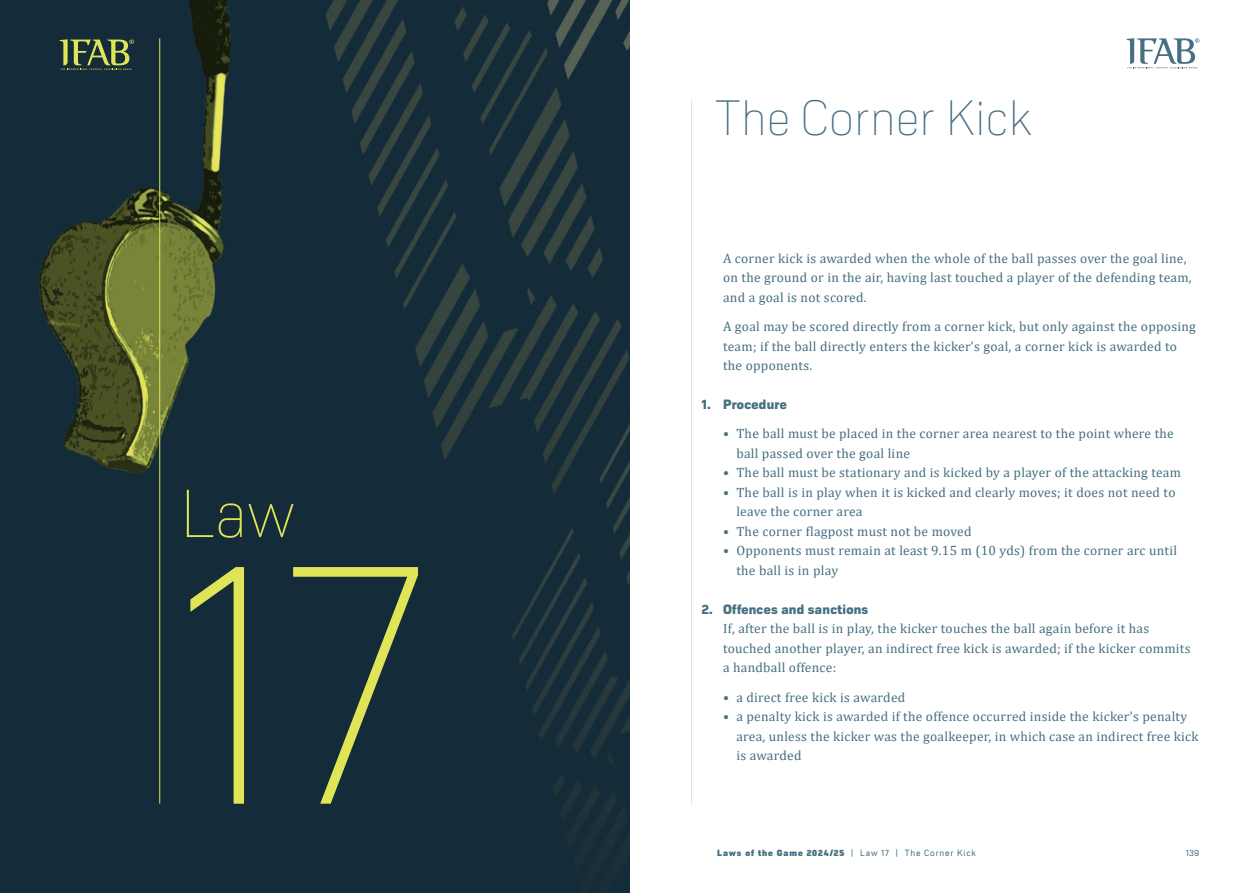
<style>
.page{position:relative;width:1259px;height:893px;background:#fff}
.page>*{position:absolute;margin:0;border:0;box-sizing:border-box;transform-origin:0 0}
.BigNumbers_-_Roag_232_187{font:200 348px "Roag";color:#e0e457}
.LAW_-_Roag_45_54{font:200 67.5px "Roag";color:#e0e457}
.Headline_-_Roag_UltraLIght_33_36{font:200 49.5px "Roag";letter-spacing:.01em;color:#456f82}
.Body_-_Cambria_Regular_9_13{font:13.5px/19.5px "Cambria";letter-spacing:.02em;color:#456f82}
.Headline_-_Roag_ExtraBold_9_13{font:800 13.5px "Roag";letter-spacing:.02em;color:#456f82}
.Headline_-_Roag_ExtraBold_9_13_2_rows{font:800 13.5px "Roag";letter-spacing:.02em;color:#456f82}
.Footer_-_Roag_6_12{font:900 9px "Roag";letter-spacing:.1em;color:#456f82}
.t1{font:9px "Roag";color:#456f82}
.s1{font-weight:400}
</style>
<div class="page">
<img style="left:0;top:0;width:629px;height:893px">
<svg style="left:1126px;top:38px;width:73px;height:30px"></svg>
<hr style="left:159px;top:38px;width:1px;height:766px;background:#e0e457">
<svg style="left:60px;top:39px;width:74px;height:31px;background:#576842"></svg>
<hr style="left:691px;top:101px;width:1px;height:703px;background:#dbe4e9">
<p class="LAW_-_Roag_45_54" style="left:180px;top:467px;width:116px">Law</p>
<p class="BigNumbers_-_Roag_232_187" style="left:183px;top:441px;width:245px">17</p>
<p class="Headline_-_Roag_UltraLIght_33_36" style="left:715px;top:84px;width:317px">The Corner Kick</p>
<p class="Body_-_Cambria_Regular_9_13" style="left:723px;top:248px;width:470px">A corner kick is awarded when the whole of the ball passes over the goal line, on the ground or in the air, having last touched a player of the defending team, and a goal is not scored.</p>
<p class="Body_-_Cambria_Regular_9_13" style="left:723px;top:317px;width:474px">A goal may be scored directly from a corner kick, but only against the opposing team; if the ball directly enters the kicker’s goal, a corner kick is awarded to the opponents.</p>
<p class="Headline_-_Roag_ExtraBold_9_13_2_rows" style="left:702px;top:394px;width:87px">1. Procedure</p>
<p class="Body_-_Cambria_Regular_9_13" style="left:736px;top:424px;width:439px;text-indent:-13px">• The ball must be placed in the corner area nearest to the point where the ball passed over the goal line</p>
<p class="Body_-_Cambria_Regular_9_13" style="left:723px;top:463px;width:459px">• The ball must be stationary and is kicked by a player of the attacking team</p>
<p class="Body_-_Cambria_Regular_9_13" style="left:736px;top:482px;width:441px;text-indent:-13px">• The ball is in play when it is kicked and clearly moves; it does not need to leave the corner area</p>
<p class="Body_-_Cambria_Regular_9_13" style="left:723px;top:521px;width:250px">• The corner flagpost must not be moved</p>
<p class="Body_-_Cambria_Regular_9_13" style="left:736px;top:541px;width:442px;text-indent:-13px">• Opponents must remain at least 9.15 m (10 yds) from the corner arc until the ball is in play</p>
<p class="Headline_-_Roag_ExtraBold_9_13" style="left:702px;top:598px;width:168px">2. Offences and sanctions</p>
<p class="Body_-_Cambria_Regular_9_13" style="left:723px;top:619px;width:469px">If, after the ball is in play, the kicker touches the ball again before it has touched another player, an indirect free kick is awarded; if the kicker commits a handball offence:</p>
<p class="Body_-_Cambria_Regular_9_13" style="left:723px;top:687px;width:184px">• a direct free kick is awarded</p>
<p class="Body_-_Cambria_Regular_9_13" style="left:736px;top:707px;width:464px;text-indent:-13px">• a penalty kick is awarded if the offence occurred inside the kicker’s penalty area, unless the kicker was the goalkeeper, in which case an indirect free kick is awarded</p>
<p class="Footer_-_Roag_6_12" style="left:717px;top:845px;width:260px">Laws of the Game 2024/25 <span class="s1">| Law 17 | The Corner Kick</span></p>
<p class="t1" style="left:1186px;top:846px;width:15px">139</p>
</div>
